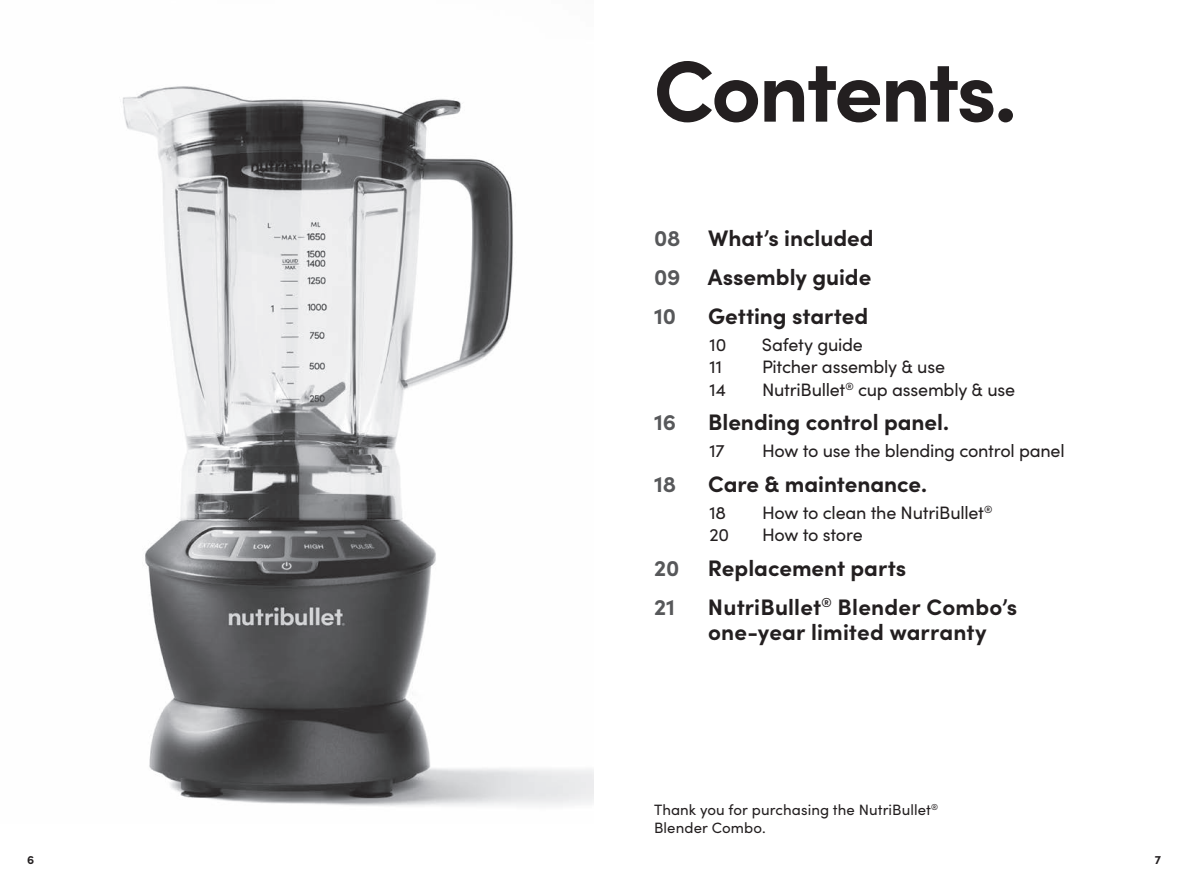
<style>
.page{position:relative;width:1188px;height:893px;background:#fff}
.page>*{position:absolute;margin:0;border:0;box-sizing:border-box;transform-origin:0 0}
.t1{font:700 87px "Sofia Pro";letter-spacing:-.035em;color:#231f20}
.t2{font:700 22.5px/25.5px "Sofia Pro";color:#231f20}
.t3{font:700 22.5px "Sofia Pro";color:#57585a}
.t4{font:18px "Sofia Pro";letter-spacing:-.015em;color:#231f20}
.t5{font:15px/18px "Sofia Pro";letter-spacing:.005em;color:#231f20}
.t6{font:700 12px "Sofia Pro";color:#231f20}
.s1{color:#57585a}
</style>
<div class="page">
<img style="left:122px;top:86px;width:472px;height:720px">
<p class="t1" style="left:653px;top:24px;width:365px">Contents.</p>
<p class="t2" style="left:654px;top:223px;width:221px"><span class="s1">08</span> What’s included</p>
<p class="t2" style="left:654px;top:262px;width:219px"><span class="s1">09</span> Assembly guide</p>
<p class="t3" style="left:654px;top:298px;width:24px">10</p>
<p class="t2" style="left:708px;top:301px;width:162px">Getting started</p>
<p class="t4" style="left:710px;top:331px;width:18px">10</p>
<p class="t4" style="left:762px;top:331px;width:102px">Safety guide</p>
<p class="t4" style="left:710px;top:354px;width:14px">11</p>
<p class="t4" style="left:762px;top:354px;width:185px">Pitcher assembly &amp; use</p>
<p class="t4" style="left:710px;top:376px;width:18px">14</p>
<p class="t4" style="left:762px;top:376px;width:255px">NutriBullet<sup>®</sup> cup assembly &amp; use</p>
<p class="t3" style="left:654px;top:405px;width:24px">16</p>
<p class="t2" style="left:708px;top:408px;width:243px">Blending control panel.</p>
<p class="t4" style="left:710px;top:438px;width:17px">17</p>
<p class="t4" style="left:762px;top:438px;width:304px">How to use the blending control panel</p>
<p class="t3" style="left:654px;top:466px;width:24px">18</p>
<p class="t2" style="left:708px;top:469px;width:220px">Care &amp; maintenance.</p>
<p class="t4" style="left:710px;top:499px;width:18px">18</p>
<p class="t4" style="left:762px;top:499px;width:232px">How to clean the NutriBullet<sup>®</sup></p>
<p class="t4" style="left:710px;top:522px;width:21px">20</p>
<p class="t4" style="left:762px;top:522px;width:102px">How to store</p>
<p class="t3" style="left:654px;top:550px;width:27px">20</p>
<p class="t2" style="left:708px;top:553px;width:200px">Replacement parts</p>
<p class="t3" style="left:654px;top:589px;width:22px">21</p>
<p class="t2" style="left:708px;top:592px;width:311px">NutriBullet<sup>®</sup> Blender Combo’s one-year limited warranty</p>
<p class="t5" style="left:654px;top:800px;width:286px">Thank you for purchasing the NutriBullet<sup>®<br></sup>Blender Combo.</p>
<p class="t6" style="left:27px;top:850px;width:9px">6</p>
<p class="t6" style="left:1155px;top:850px;width:8px">7</p>
</div>
